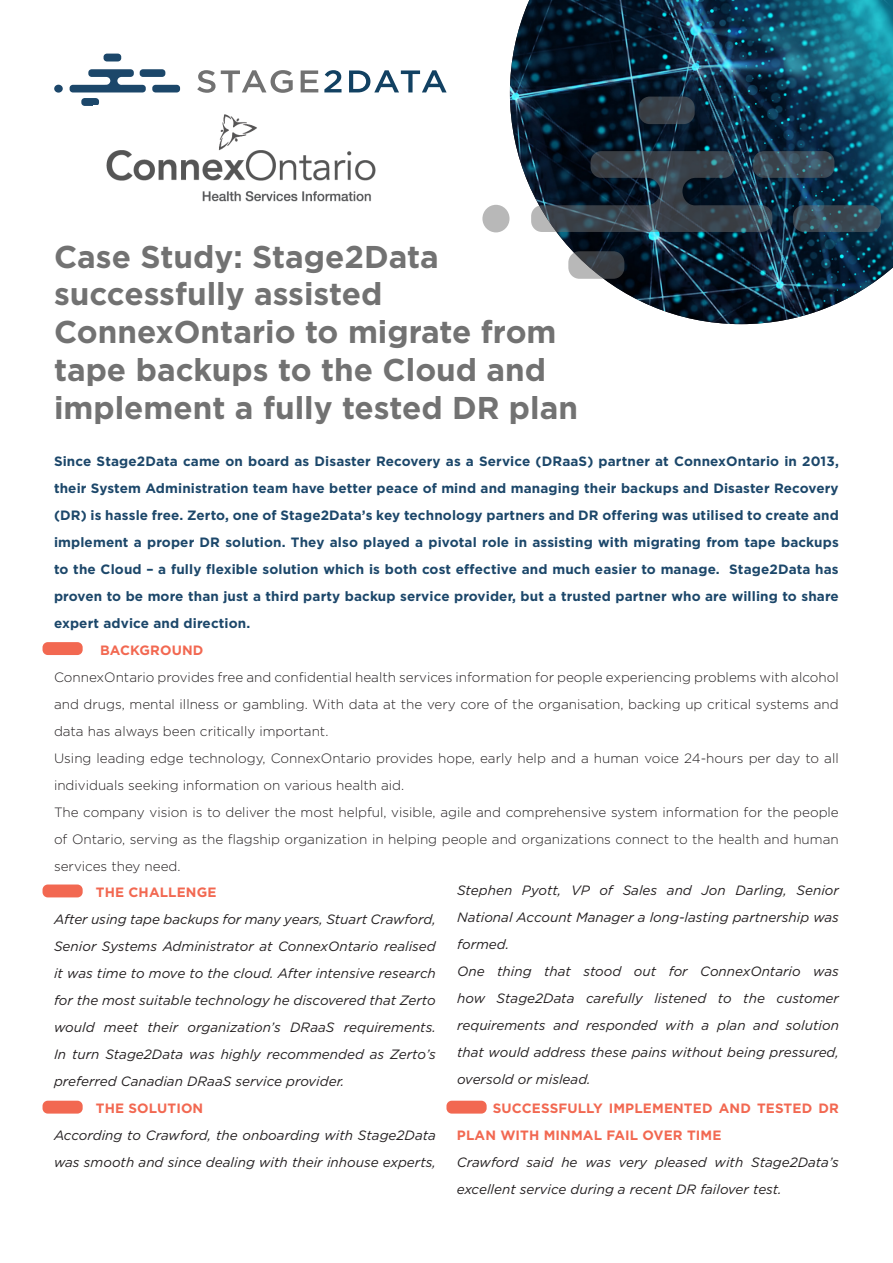
<style>
.page{position:relative;width:893px;height:1263px;background:#fff}
.page>*{position:absolute;margin:0;border:0;box-sizing:border-box;transform-origin:0 0}
.t1{font:700 31.5px/37.8px "Gotham";color:#727272}
.t2{font:italic 13.5px/27px "Gotham";color:#231f20;text-align:justify}
.t3{font:300 13.5px/27px "Gotham";color:#231f20;text-align:justify}
.t4{font:700 13.5px/27px "Gotham";letter-spacing:.01em;color:#1c476a;text-align:justify}
.t5{font:700 13.5px/27px "Gotham";letter-spacing:.01em;color:#f26851}
</style>
<div class="page">
<img style="left:510px;top:0;width:383px;height:324px">
<svg style="left:197px;top:70px;width:96px;height:23px"></svg>
<svg style="left:301px;top:70px;width:17px;height:22px"></svg>
<svg style="left:324px;top:70px;width:17px;height:22px"></svg>
<svg style="left:349px;top:70px;width:98px;height:22px"></svg>
<svg style="left:54px;top:54px;width:126px;height:52px"></svg>
<svg style="left:482px;top:97px;width:399px;height:182px"></svg>
<img style="left:106px;top:114px;width:270px;height:88px">
<div style="left:43px;top:642px;width:40px;height:13px;background:#f26851;border-radius:5px"></div>
<div style="left:43px;top:884px;width:40px;height:13px;background:#f26851;border-radius:5px"></div>
<div style="left:43px;top:1101px;width:40px;height:12px;background:#f26851;border-radius:5px"></div>
<div style="left:446px;top:1101px;width:41px;height:12px;background:#f26851;border-radius:5px"></div>
<p class="t1" style="left:54px;top:237px;width:386px">Case Study: Stage2Data</p>
<p class="t1" style="left:54px;top:274px;width:330px">successfully assisted</p>
<p class="t1" style="left:54px;top:312px;width:525px">ConnexOntario to migrate from tape backups to the Cloud and implement a fully tested DR plan</p>
<p class="t4" style="left:54px;top:448px;width:786px">Since Stage2Data came on board as Disaster Recovery as a Service (DRaaS) partner at ConnexOntario in 2013, their System Administration team have better peace of mind and managing their backups and Disaster Recovery (DR) is hassle free. Zerto, one of Stage2Data’s key technology partners and DR offering was utilised to create and implement a proper DR solution. They also played a pivotal role in assisting with migrating from tape backups to the Cloud – a fully flexible solution which is both cost effective and much easier to manage. Stage2Data has proven to be more than just a third party backup service provider, but a trusted partner who are willing to share expert advice and direction.</p>
<p class="t5" style="left:100px;top:637px;width:105px">BACKGROUND</p>
<p class="t3" style="left:54px;top:664px;width:786px">ConnexOntario provides free and confidential health services information for people experiencing problems with alcohol and drugs, mental illness or gambling. With data at the very core of the organisation, backing up critical systems and data has always been critically important.</p>
<p class="t3" style="left:54px;top:745px;width:786px">Using leading edge technology, ConnexOntario provides hope, early help and a human voice 24-hours per day to all individuals seeking information on various health aid.</p>
<p class="t3" style="left:54px;top:799px;width:786px">The company vision is to deliver the most helpful, visible, agile and comprehensive system information for the people of Ontario, serving as the flagship organization in helping people and organizations connect to the health and human services they need.</p>
<p class="t5" style="left:96px;top:878px;width:122px">THE CHALLENGE</p>
<p class="t2" style="left:54px;top:905px;width:383px">After using tape backups for many years, Stuart Crawford, Senior Systems Administrator at ConnexOntario realised it was time to move to the cloud. After intensive research for the most suitable technology he discovered that Zerto would meet their organization’s DRaaS requirements.<br>In turn Stage2Data was highly recommended as Zerto’s preferred Canadian DRaaS service provider.</p>
<p class="t5" style="left:96px;top:1094px;width:109px">THE SOLUTION</p>
<p class="t2" style="left:54px;top:1121px;width:383px">According to Crawford, the onboarding with Stage2Data was smooth and since dealing with their inhouse experts,</p>
<p class="t2" style="left:457px;top:877px;width:383px">Stephen Pyott, VP of Sales and Jon Darling, Senior National Account Manager a long-lasting partnership was formed.</p>
<p class="t2" style="left:457px;top:958px;width:383px">One thing that stood out for ConnexOntario was how Stage2Data carefully listened to the customer requirements and responded with a plan and solution that would address these pains without being pressured, oversold or mislead.</p>
<p class="t5" style="left:457px;top:1095px;width:383px;text-indent:36px">SUCCESSFULLY IMPLEMENTED AND TESTED DR<br>PLAN WITH MINMAL FAIL OVER TIME</p>
<p class="t2" style="left:457px;top:1149px;width:383px">Crawford said he was very pleased with Stage2Data’s excellent service during a recent DR failover test.</p>
</div>
